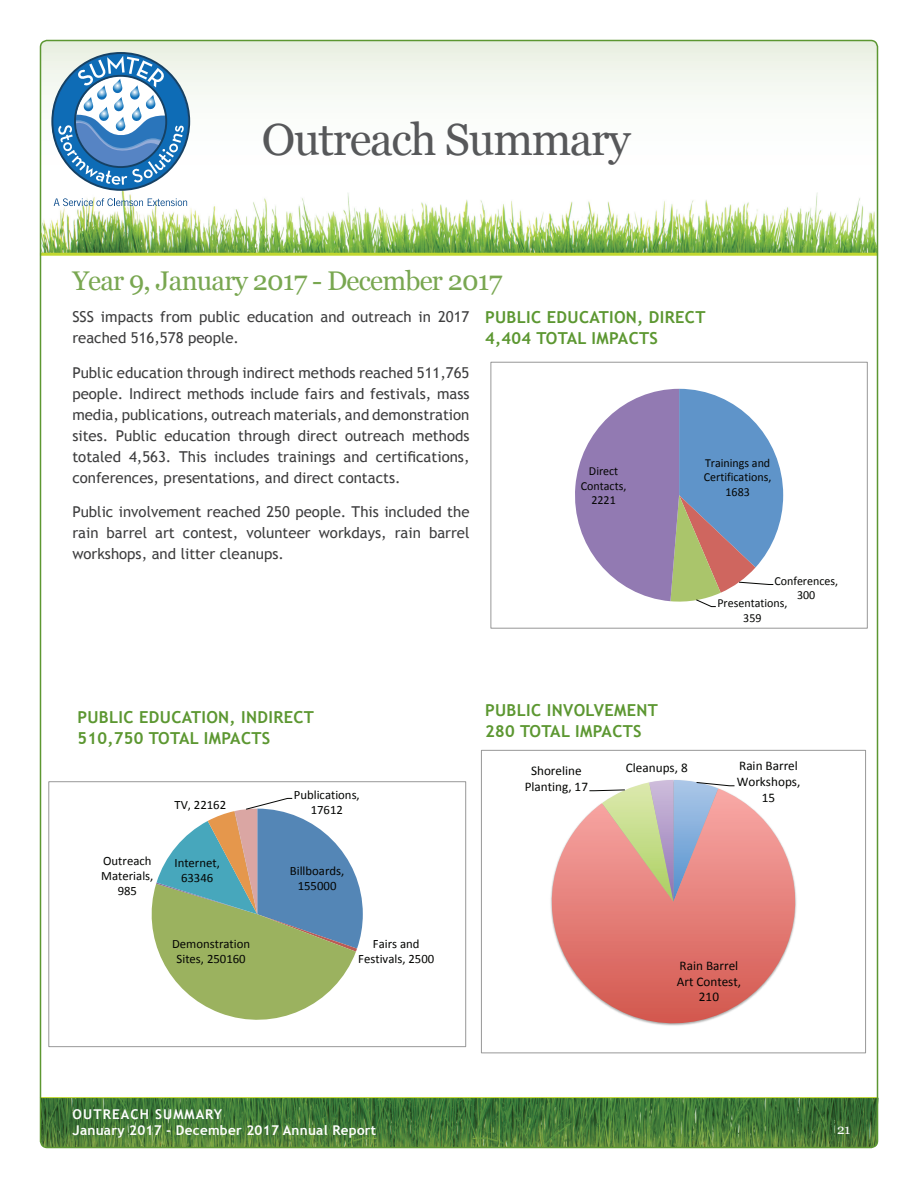
<style>
.page{position:relative;width:918px;height:1188px;background:#fff}
.page>*{position:absolute;margin:0;border:0;box-sizing:border-box;transform-origin:0 0}
.t1{font:45px "Georgia";letter-spacing:-.03em;color:#57585a}
.t2{font:27px "Georgia";letter-spacing:-.03em;color:#79a751}
.t3{font:700 16.5px/21px "Trebuchet MS";letter-spacing:.02em;color:#5c9731}
.t4{font:15px/21px "Trebuchet MS";color:#3e3e3f;text-align:justify}
.t5{font:700 13.5px/16.2px "Trebuchet MS";letter-spacing:.02em;color:#fff}
.t6{font:13.5px "Georgia";color:#fff}
.t7{font:13.2px/15.6px "Calibri";color:#040503;text-align:center}
.t8{font:12.75px/15.1px "Calibri";color:#040503;text-align:center}
.t9{font:12.3px/14.5px "Calibri";color:#040503;text-align:center}
</style>
<div class="page">
<img style="left:43px;top:191px;width:832px;height:62px">
<svg style="left:40px;top:41px;width:838px;height:85px"></svg>
<hr style="left:40px;top:253px;width:838px;height:3px;background:#c1d72f">
<img style="left:41px;top:1098px;width:838px;height:50px">
<hr style="left:40px;top:1097px;width:838px;height:1px;background:#c1d72f">
<svg style="left:51px;top:52px;width:139px;height:139px"></svg>
<svg style="left:54px;top:198px;width:133px;height:8px"></svg>
<svg style="left:575px;top:389px;width:208px;height:219px"></svg>
<div style="left:491px;top:362px;width:377px;height:267px;border:1px solid #989898"></div>
<svg style="left:550px;top:796px;width:247px;height:230px"></svg>
<svg style="left:589px;top:780px;width:146px;height:122px"></svg>
<div style="left:481px;top:750px;width:385px;height:303px;border:1px solid #989898"></div>
<svg style="left:151px;top:797px;width:212px;height:223px"></svg>
<div style="left:48px;top:781px;width:418px;height:266px;border:1px solid #989898"></div>
<h1 class="t1" style="left:262px;top:106px;width:370px">Outreach Summary</h1>
<h2 class="t2" style="left:72px;top:261px;width:431px">Year 9, January 2017 - December 2017</h2>
<p class="t4" style="left:72px;top:306px;width:399px">SSS impacts from public education and outreach in 2017 reached 516,578 people.</p>
<p class="t4" style="left:72px;top:362px;width:399px">Public education through indirect methods reached 511,765 people. Indirect methods include fairs and festivals, mass media, publications, outreach materials, and demonstration sites. Public education through direct outreach methods totaled 4,563. This includes trainings and certifications, conferences, presentations, and direct contacts.</p>
<p class="t4" style="left:72px;top:501px;width:399px">Public involvement reached 250 people. This included the rain barrel art contest, volunteer workdays, rain barrel workshops, and litter cleanups.</p>
<p class="t3" style="left:485px;top:307px;width:222px">PUBLIC EDUCATION, DIRECT<br>4,404 TOTAL IMPACTS</p>
<p class="t9" style="left:581px;top:464px;width:47px">Direct<br>Contacts,<br>2221</p>
<p class="t9" style="left:704px;top:456px;width:69px">Trainings and<br>Certifications,<br>1683</p>
<p class="t9" style="left:774px;top:574px;width:65px">Conferences,<br>300</p>
<p class="t9" style="left:717px;top:596px;width:72px">Presentations,<br>359</p>
<p class="t3" style="left:77px;top:706px;width:238px">PUBLIC EDUCATION, INDIRECT<br>510,750 TOTAL IMPACTS</p>
<p class="t3" style="left:485px;top:700px;width:174px">PUBLIC INVOLVEMENT<br>280 TOTAL IMPACTS</p>
<p class="t8" style="left:174px;top:797px;width:53px">TV, 22162</p>
<p class="t8" style="left:294px;top:787px;width:67px">Publications,<br>17612</p>
<p class="t8" style="left:101px;top:853px;width:54px">Outreach<br>Materials,<br>985</p>
<p class="t8" style="left:174px;top:855px;width:47px">Internet,<br>63346</p>
<p class="t8" style="left:290px;top:863px;width:56px">Billboards,<br>155000</p>
<p class="t7" style="left:525px;top:763px;width:65px">Shoreline<br>Planting, 17</p>
<p class="t7" style="left:626px;top:760px;width:63px">Cleanups, 8</p>
<p class="t7" style="left:737px;top:758px;width:65px">Rain Barrel<br>Workshops,<br>15</p>
<p class="t8" style="left:172px;top:936px;width:80px">Demonstration<br>Sites, 250160</p>
<p class="t8" style="left:358px;top:937px;width:77px">Fairs and<br>Festivals, 2500</p>
<p class="t5" style="left:73px;top:1106px;width:305px">OUTREACH SUMMARY<br>January 2017 - December 2017 Annual Report</p>
<p class="t7" style="left:677px;top:958px;width:66px">Rain Barrel<br>Art Contest,<br>210</p>
<p class="t6" style="left:837px;top:1120px;width:15px">21</p>
</div>
